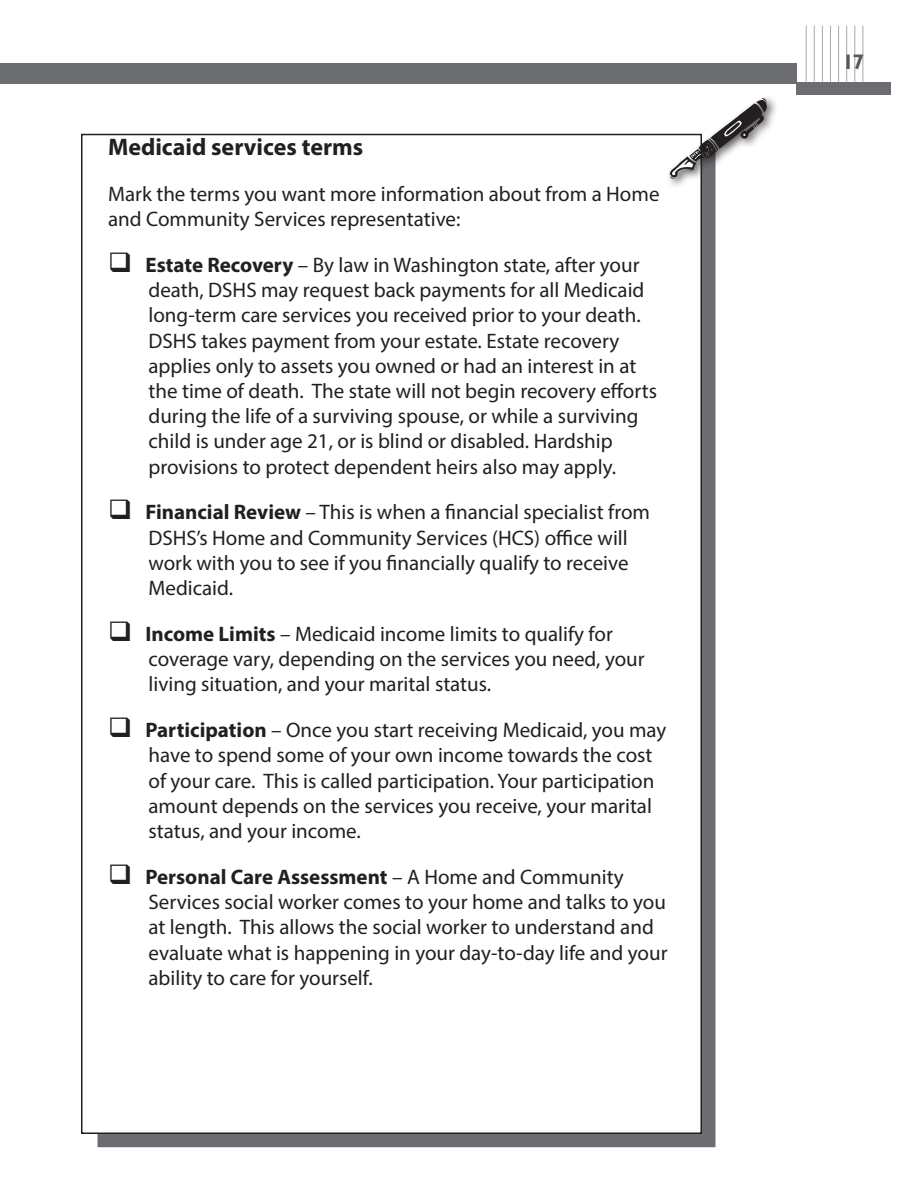
<style>
.page{position:relative;width:918px;height:1188px;background:#fff}
.page>*{position:absolute;margin:0;border:0;box-sizing:border-box;transform-origin:0 0}
.t1{font:700 24px "Myriad Pro";color:#231f20}
.t2{font:21px/25.2px "Myriad Pro";color:#231f20}
.t3{font:700 21px "Gill Sans";color:#57585a}
.s1{font-weight:700}
</style>
<div class="page">
<div style="left:96px;top:149px;width:621px;height:1000px;background:#6c6d70;border:2px solid #fff"></div>
<div style="left:82px;top:135px;width:619px;height:998px;background:#fff"></div>
<div style="left:666px;top:94px;width:112px;height:96px;background:#231f20;opacity:.75"></div>
<svg style="left:670px;top:98px;width:97px;height:81px"></svg>
<hr style="left:838px;top:26px;width:1px;height:56px;background:#a8a9ad">
<hr style="left:822px;top:26px;width:1px;height:55px;background:#a8a9ad">
<hr style="left:806px;top:26px;width:1px;height:55px;background:#a8a9ad">
<hr style="left:854px;top:26px;width:1px;height:56px;background:#a8a9ad">
<hr style="left:863px;top:26px;width:1px;height:56px;background:#a8a9ad">
<hr style="left:846px;top:26px;width:1px;height:56px;background:#a8a9ad">
<hr style="left:830px;top:26px;width:1px;height:56px;background:#a8a9ad">
<hr style="left:814px;top:26px;width:1px;height:56px;background:#a8a9ad">
<div style="left:797px;top:83px;width:94px;height:12px;background:#6c6d70"></div>
<div style="left:0;top:64px;width:796px;height:20px;background:#6c6d70"></div>
<p class="t1" style="left:108px;top:132px;width:257px">Medicaid services terms</p>
<p class="t2" style="left:108px;top:181px;width:553px">Mark the terms you want more information about from a Home and Community Services representative:</p>
<p class="t2" style="left:148px;top:252px;width:510px;text-indent:-40px">❑ <span class="s1">Estate Recovery</span> – By law in Washington state, after your death, DSHS may request back payments for all Medicaid long-term care services you received prior to your death.<br>DSHS takes payment from your estate. Estate recovery applies only to assets you owned or had an interest in at the time of death. The state will not begin recovery efforts during the life of a surviving spouse, or while a surviving child is under age 21, or is blind or disabled. Hardship provisions to protect dependent heirs also may apply.</p>
<p class="t2" style="left:148px;top:499px;width:503px;text-indent:-40px">❑ <span class="s1">Financial Review</span> – This is when a financial specialist from DSHS’s Home and Community Services (HCS) office will work with you to see if you financially qualify to receive Medicaid.</p>
<p class="t2" style="left:148px;top:621px;width:498px;text-indent:-40px">❑ <span class="s1">Income Limits</span> – Medicaid income limits to qualify for coverage vary, depending on the services you need, your living situation, and your marital status.</p>
<p class="t2" style="left:148px;top:717px;width:519px;text-indent:-40px">❑ <span class="s1">Participation</span> – Once you start receiving Medicaid, you may have to spend some of your own income towards the cost of your care. This is called participation. Your participation amount depends on the services you receive, your marital status, and your income.</p>
<p class="t2" style="left:148px;top:864px;width:521px;text-indent:-40px">❑ <span class="s1">Personal Care Assessment</span> – A Home and Community Services social worker comes to your home and talks to you at length. This allows the social worker to understand and evaluate what is happening in your day-to-day life and your ability to care for yourself.</p>
<p class="t3" style="left:842px;top:49px;width:23px">17</p>
</div>
